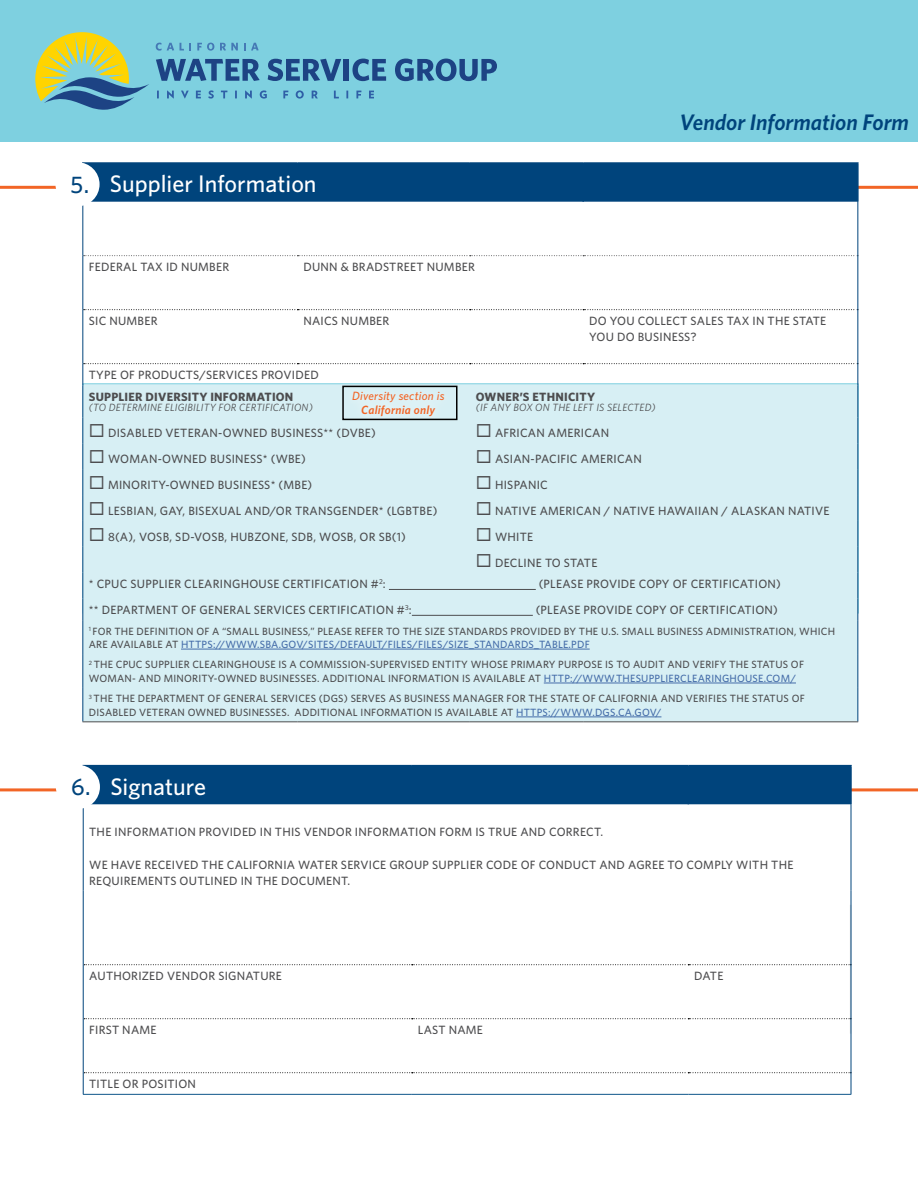
<style>
.page{position:relative;width:918px;height:1188px;background:#fff}
.page>*{position:absolute;margin:0;border:0;box-sizing:border-box;transform-origin:0 0}
.t1{font:500 24px "Whitney";color:#fff}
.t2{font:500 24px "Whitney";color:#00447c}
.t3{font:italic 600 22.5px "Whitney";color:#00447c}
.Form_text{font:500 12px/16.2px "Whitney";letter-spacing:.02em;color:#4d4d4f}
.Form_text__bulleted{font:500 12px "Whitney";letter-spacing:.02em;color:#4d4d4f}
.t4{font:700 12px "Whitney";letter-spacing:.02em;color:#4d4d4f}
.t5{font:italic 500 12px "Whitney";letter-spacing:.02em;color:#f26526}
.t6{font:italic 600 12px "Whitney";letter-spacing:.02em;color:#f26526}
.t7{font:500 10.5px/13.5px "Whitney";letter-spacing:.02em;color:#4d4d4f}
.t8{font:italic 10.5px "Whitney";letter-spacing:.02em;color:#4d4d4f}
.s1{color:#456da9}
</style>
<div class="page">
<div style="left:0;top:0;width:918px;height:141px;background:#7ed0e0"></div>
<svg style="left:35px;top:32px;width:114px;height:78px"></svg>
<svg style="left:157px;top:90px;width:217px;height:9px"></svg>
<svg style="left:156px;top:59px;width:104px;height:22px"></svg>
<svg style="left:268px;top:59px;width:73px;height:22px"></svg>
<div style="left:344px;top:59px;width:5px;height:22px;background:#1d4384"></div>
<svg style="left:352px;top:59px;width:34px;height:22px"></svg>
<svg style="left:395px;top:59px;width:102px;height:22px"></svg>
<svg style="left:156px;top:43px;width:18px;height:8px"></svg>
<svg style="left:180px;top:43px;width:11px;height:7px"></svg>
<svg style="left:197px;top:43px;width:17px;height:8px"></svg>
<svg style="left:220px;top:43px;width:18px;height:8px"></svg>
<svg style="left:244px;top:43px;width:15px;height:8px"></svg>
<hr style="left:0;top:186px;width:918px;height:3px;background:#f26526">
<hr style="left:0;top:788px;width:918px;height:3px;background:#f26526">
<div style="left:88px;top:164px;width:769px;height:38px;background:#00447c"></div>
<div style="left:83px;top:385px;width:774px;height:336px;background:#d7eff4"></div>
<hr style="left:82px;top:162px;width:215px;height:2px;background:#00447c">
<hr style="left:297px;top:162px;width:173px;height:2px;background:#00447c">
<hr style="left:470px;top:162px;width:113px;height:2px;background:#00447c">
<hr style="left:583px;top:162px;width:276px;height:2px;background:#00447c">
<hr style="left:582px;top:164px;width:2px;height:38px;background:#00447c">
<hr style="left:857px;top:164px;width:2px;height:38px;background:#00447c">
<svg style="left:84px;top:255px;width:773px;height:1px"></svg>
<svg style="left:84px;top:309px;width:773px;height:1px"></svg>
<hr style="left:82px;top:202px;width:1px;height:54px;background:#00447c">
<hr style="left:857px;top:202px;width:1px;height:54px;background:#00447c">
<hr style="left:82px;top:256px;width:1px;height:54px;background:#00447c">
<hr style="left:857px;top:256px;width:1px;height:54px;background:#00447c">
<hr style="left:82px;top:310px;width:1px;height:54px;background:#00447c">
<hr style="left:857px;top:310px;width:1px;height:54px;background:#00447c">
<svg style="left:82px;top:363px;width:776px;height:22px"></svg>
<hr style="left:82px;top:385px;width:1px;height:32px;background:#00447c">
<hr style="left:857px;top:385px;width:1px;height:32px;background:#00447c">
<svg style="left:82px;top:417px;width:1px;height:203px"></svg>
<svg style="left:857px;top:417px;width:1px;height:203px"></svg>
<hr style="left:82px;top:620px;width:1px;height:34px;background:#00447c">
<hr style="left:857px;top:620px;width:1px;height:34px;background:#00447c">
<hr style="left:82px;top:654px;width:1px;height:34px;background:#00447c">
<hr style="left:857px;top:654px;width:1px;height:34px;background:#00447c">
<hr style="left:82px;top:688px;width:1px;height:33px;background:#00447c">
<hr style="left:857px;top:688px;width:1px;height:33px;background:#00447c">
<hr style="left:82px;top:721px;width:215px;height:1px;background:#4d4d4f">
<hr style="left:297px;top:721px;width:173px;height:1px;background:#4d4d4f">
<hr style="left:470px;top:721px;width:113px;height:1px;background:#4d4d4f">
<hr style="left:583px;top:721px;width:275px;height:1px;background:#4d4d4f">
<hr style="left:389px;top:589px;width:147px;height:1px;background:#4d4d4f">
<hr style="left:412px;top:615px;width:121px;height:1px;background:#4d4d4f">
<hr style="left:181px;top:649px;width:409px;height:1px;background:#456da9">
<hr style="left:544px;top:683px;width:252px;height:1px;background:#456da9">
<hr style="left:516px;top:717px;width:145px;height:1px;background:#456da9">
<div style="left:56px;top:162px;width:44px;height:44px;background:#fff;border-radius:50%"></div>
<hr style="left:850px;top:905px;width:1px;height:129px;background:#e0e1e2">
<div style="left:86px;top:766px;width:764px;height:38px;background:#00447c"></div>
<hr style="left:82px;top:765px;width:330px;height:1px;background:#00447c">
<hr style="left:412px;top:765px;width:276px;height:1px;background:#00447c">
<hr style="left:688px;top:765px;width:164px;height:1px;background:#00447c">
<hr style="left:688px;top:766px;width:1px;height:38px;background:#00447c">
<hr style="left:850px;top:766px;width:2px;height:38px;background:#00447c">
<svg style="left:84px;top:964px;width:767px;height:1px"></svg>
<svg style="left:84px;top:1018px;width:767px;height:1px"></svg>
<hr style="left:83px;top:891px;width:1px;height:74px;background:#00447c">
<hr style="left:851px;top:891px;width:1px;height:74px;background:#00447c">
<hr style="left:83px;top:965px;width:1px;height:54px;background:#00447c">
<hr style="left:851px;top:965px;width:1px;height:54px;background:#00447c">
<hr style="left:83px;top:1019px;width:1px;height:54px;background:#00447c">
<hr style="left:851px;top:1019px;width:1px;height:54px;background:#00447c">
<svg style="left:83px;top:1072px;width:769px;height:22px"></svg>
<hr style="left:83px;top:1094px;width:329px;height:1px;background:#0d558a">
<hr style="left:412px;top:1094px;width:276px;height:1px;background:#0d558a">
<hr style="left:688px;top:1094px;width:163px;height:1px;background:#0d558a">
<hr style="left:83px;top:804px;width:1px;height:87px;background:#00447c">
<hr style="left:851px;top:804px;width:1px;height:87px;background:#00447c">
<div style="left:56px;top:765px;width:44px;height:44px;background:#fff;border-radius:50%"></div>
<div style="left:343px;top:382px;width:109px;height:44px;background:#fff;opacity:.75"></div>
<div style="left:342px;top:386px;width:116px;height:34px;border:2px solid #000"></div>
<p class="t2" style="left:71px;top:168px;width:20px">5.</p>
<p class="t1" style="left:110px;top:168px;width:208px">Supplier Information</p>
<p class="Form_text" style="left:89px;top:259px;width:142px">FEDERAL TAX ID NUMBER</p>
<p class="Form_text" style="left:303px;top:259px;width:173px">DUNN &amp; BRADSTREET NUMBER</p>
<h2 class="t3" style="left:680px;top:108px;width:231px">Vendor Information Form</h2>
<p class="Form_text" style="left:89px;top:313px;width:70px">SIC NUMBER</p>
<p class="Form_text" style="left:303px;top:313px;width:87px">NAICS NUMBER</p>
<p class="Form_text" style="left:589px;top:313px;width:239px">DO YOU COLLECT SALES TAX IN THE STATE<br>YOU DO BUSINESS?</p>
<p class="Form_text" style="left:89px;top:367px;width:231px">TYPE OF PRODUCTS/SERVICES PROVIDED</p>
<p class="t4" style="left:89px;top:389px;width:206px">SUPPLIER DIVERSITY INFORMATION</p>
<p class="t8" style="left:89px;top:401px;width:226px">(TO DETERMINE ELIGIBILITY FOR CERTIFICATION)</p>
<p class="t5" style="left:352px;top:388px;width:94px">Diversity section is</p>
<p class="t6" style="left:361px;top:402px;width:75px">California only</p>
<p class="t4" style="left:476px;top:389px;width:121px">OWNER’S ETHNICITY</p>
<p class="t8" style="left:476px;top:401px;width:181px">(IF ANY BOX ON THE LEFT IS SELECTED)</p>
<p class="Form_text__bulleted" style="left:89px;top:425px;width:289px">◻ DISABLED VETERAN-OWNED BUSINESS** (DVBE)</p>
<p class="Form_text__bulleted" style="left:476px;top:425px;width:135px">◻ AFRICAN AMERICAN</p>
<p class="Form_text__bulleted" style="left:89px;top:451px;width:219px">◻ WOMAN-OWNED BUSINESS* (WBE)</p>
<p class="Form_text__bulleted" style="left:476px;top:451px;width:168px">◻ ASIAN-PACIFIC AMERICAN</p>
<p class="Form_text__bulleted" style="left:89px;top:477px;width:225px">◻ MINORITY-OWNED BUSINESS* (MBE)</p>
<p class="Form_text__bulleted" style="left:476px;top:477px;width:73px">◻ HISPANIC</p>
<p class="Form_text__bulleted" style="left:89px;top:503px;width:350px">◻ LESBIAN, GAY, BISEXUAL AND/OR TRANSGENDER* (LGBTBE)</p>
<p class="Form_text__bulleted" style="left:476px;top:503px;width:355px">◻ NATIVE AMERICAN / NATIVE HAWAIIAN / ALASKAN NATIVE</p>
<p class="Form_text__bulleted" style="left:89px;top:529px;width:319px">◻ 8(A), VOSB, SD-VOSB, HUBZONE, SDB, WOSB, OR SB(1)</p>
<p class="Form_text__bulleted" style="left:476px;top:529px;width:59px">◻ WHITE</p>
<p class="Form_text__bulleted" style="left:476px;top:555px;width:123px">◻ DECLINE TO STATE</p>
<p class="Form_text" style="left:89px;top:576px;width:298px">* CPUC SUPPLIER CLEARINGHOUSE CERTIFICATION #<sup>2</sup>:</p>
<p class="Form_text" style="left:539px;top:576px;width:244px">(PLEASE PROVIDE COPY OF CERTIFICATION)</p>
<p class="Form_text" style="left:89px;top:602px;width:324px">** DEPARTMENT OF GENERAL SERVICES CERTIFICATION #<sup>3</sup>:</p>
<p class="Form_text" style="left:536px;top:602px;width:244px">(PLEASE PROVIDE COPY OF CERTIFICATION)</p>
<p class="t7" style="left:89px;top:624px;width:748px"><sup>1</sup> FOR THE DEFINITION OF A “SMALL BUSINESS,” PLEASE REFER TO THE SIZE STANDARDS PROVIDED BY THE U.S. SMALL BUSINESS ADMINISTRATION, WHICH<br>ARE AVAILABLE AT <span class="s1">HTTPS://WWW.SBA.GOV/SITES/DEFAULT/FILES/FILES/SIZE_STANDARDS_TABLE.PDF</span></p>
<p class="t7" style="left:89px;top:658px;width:717px"><sup>2</sup> THE CPUC SUPPLIER CLEARINGHOUSE IS A COMMISSION-SUPERVISED ENTITY WHOSE PRIMARY PURPOSE IS TO AUDIT AND VERIFY THE STATUS OF<br>WOMAN- AND MINORITY-OWNED BUSINESSES. ADDITIONAL INFORMATION IS AVAILABLE AT <span class="s1">HTTP://WWW.THESUPPLIERCLEARINGHOUSE.COM/</span></p>
<p class="t7" style="left:89px;top:692px;width:717px"><sup>3</sup> THE THE DEPARTMENT OF GENERAL SERVICES (DGS) SERVES AS BUSINESS MANAGER FOR THE STATE OF CALIFORNIA AND VERIFIES THE STATUS OF<br>DISABLED VETERAN OWNED BUSINESSES. ADDITIONAL INFORMATION IS AVAILABLE AT <span class="s1">HTTPS://WWW.DGS.CA.GOV/</span></p>
<p class="t1" style="left:110px;top:770px;width:97px">Signature</p>
<p class="Form_text" style="left:89px;top:824px;width:515px">THE INFORMATION PROVIDED IN THIS VENDOR INFORMATION FORM IS TRUE AND CORRECT.</p>
<p class="Form_text" style="left:89px;top:856px;width:706px">WE HAVE RECEIVED THE CALIFORNIA WATER SERVICE GROUP SUPPLIER CODE OF CONDUCT AND AGREE TO COMPLY WITH THE<br>REQUIREMENTS OUTLINED IN THE DOCUMENT.</p>
<p class="t2" style="left:71px;top:771px;width:21px">6.</p>
<p class="Form_text" style="left:89px;top:968px;width:194px">AUTHORIZED VENDOR SIGNATURE</p>
<p class="Form_text" style="left:694px;top:968px;width:31px">DATE</p>
<p class="Form_text" style="left:89px;top:1022px;width:69px">FIRST NAME</p>
<p class="Form_text" style="left:418px;top:1022px;width:67px">LAST NAME</p>
<p class="Form_text" style="left:89px;top:1076px;width:108px">TITLE OR POSITION</p>
</div>
